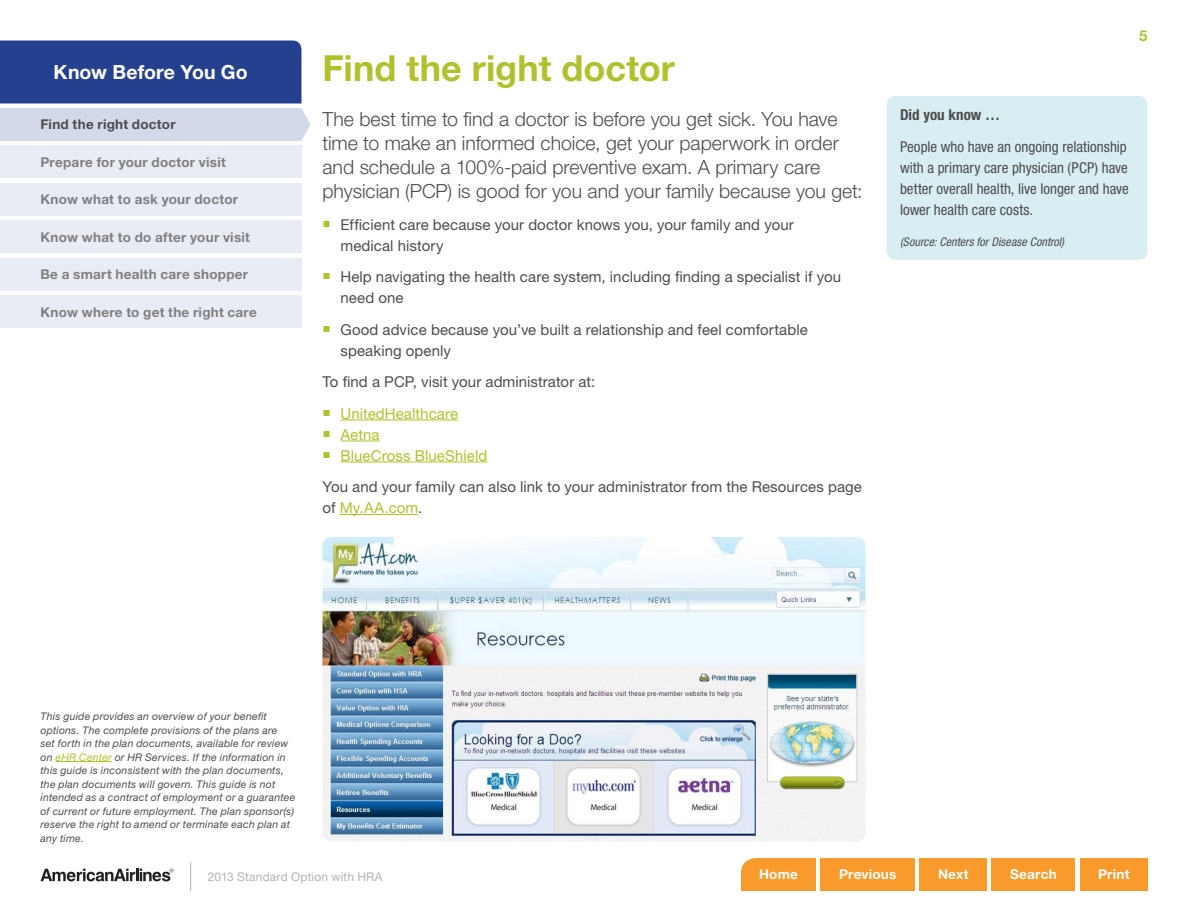
<style>
.page{position:relative;width:1188px;height:918px;background:#fff}
.page>*{position:absolute;margin:0;border:0;box-sizing:border-box;transform-origin:0 0}
.t1{font:700 36px "Helvetica Neue LT Std";letter-spacing:.005em;color:#b1c02d}
.t2{font:300 19.5px/24px "Helvetica Neue LT Std";color:#4d4d4d}
.t3{font:700 19.5px "Helvetica Neue LT Std";letter-spacing:.005em;color:#fff}
.t4{font:15px/21px "Helvetica Neue LT Std";letter-spacing:.005em;color:#4d4d4d}
.t5{font:condensed 15px/21px "Helvetica Neue LT Std";color:#4d4d4d}
.t6{font:15px "Helvetica Neue LT Std";letter-spacing:.005em;color:#b1c02d}
.t7{font:700 condensed 15px "Helvetica Neue LT Std";letter-spacing:.005em;color:#4d4d4d}
.t8{font:700 15px "Helvetica Neue LT Std";color:#b1c02d}
.t9{font:700 13.5px "Helvetica Neue LT Std";letter-spacing:.02em;color:#808080}
.t10{font:700 13.5px "Helvetica Neue LT Std";letter-spacing:.02em;color:#fff}
.t11{font:700 13.5px "Helvetica Neue LT Std";letter-spacing:.02em;color:#4d4d4d}
.t12{font:italic condensed 12px "Helvetica Neue LT Std";letter-spacing:.005em;color:#4d4d4d}
.t13{font:12px "Helvetica Neue LT Std";letter-spacing:.015em;color:#b3b3b3}
.t14{font:italic 10.5px/13.5px "Helvetica Neue LT Std";letter-spacing:.02em;color:#4d4d4d}
.s1{font-family:"Carta Std";color:#b1c02d}
.s2{font-family:"Carta Std"}
.s3{color:#b1c02d}
.s4{color:#4d4d4d}
</style>
<div class="page">
<div style="left:920px;top:858px;width:67px;height:33px;background:#f99b2c"></div>
<div style="left:741px;top:858px;width:75px;height:33px;background:#f99b2c"></div>
<div style="left:820px;top:858px;width:95px;height:33px;background:#f99b2c"></div>
<div style="left:1080px;top:858px;width:68px;height:33px;background:#f99b2c"></div>
<div style="left:992px;top:858px;width:84px;height:33px;background:#f99b2c"></div>
<div style="left:0;top:183px;width:302px;height:33px;background:#e9ecf4"></div>
<div style="left:0;top:220px;width:302px;height:34px;background:#e9ecf4"></div>
<div style="left:0;top:258px;width:302px;height:33px;background:#e9ecf4"></div>
<div style="left:0;top:296px;width:302px;height:32px;background:#e9ecf4"></div>
<div style="left:0;top:146px;width:302px;height:32px;background:#e9ecf4"></div>
<svg style="left:0;top:40px;width:310px;height:101px;background:#6c7eb4"></svg>
<svg style="left:41px;top:869px;width:132px;height:12px"></svg>
<svg style="left:190px;top:862px;width:1px;height:29px"></svg>
<hr style="left:56px;top:761px;width:56px;height:1px;background:#b1c02d">
<hr style="left:340px;top:420px;width:118px;height:1px;background:#b1c02d">
<hr style="left:340px;top:441px;width:40px;height:1px;background:#b1c02d">
<hr style="left:340px;top:462px;width:147px;height:1px;background:#b1c02d">
<hr style="left:340px;top:514px;width:78px;height:1px;background:#b1c02d">
<div style="left:886px;top:96px;width:262px;height:164px;background:#d9eef3;border-radius:9px"></div>
<img style="left:322px;top:537px;width:544px;height:304px">
<h2 class="t3" style="left:54px;top:60px;width:196px">Know Before You Go</h2>
<p class="t11" style="left:40px;top:116px;width:137px">Find the right doctor</p>
<p class="t9" style="left:40px;top:154px;width:187px">Prepare for your doctor visit</p>
<p class="t9" style="left:40px;top:191px;width:199px">Know what to ask your doctor</p>
<p class="t9" style="left:40px;top:229px;width:211px">Know what to do after your visit</p>
<p class="t9" style="left:40px;top:266px;width:209px">Be a smart health care shopper</p>
<p class="t9" style="left:40px;top:304px;width:218px">Know where to get the right care</p>
<h1 class="t1" style="left:322px;top:46px;width:354px">Find the right doctor</h1>
<p class="t2" style="left:322px;top:107px;width:542px">The best time to find a doctor is before you get sick. You have time to make an informed choice, get your paperwork in order and schedule a 100%-paid preventive exam. A primary care physician (PCP) is good for you and your family because you get:</p>
<h3 class="t4" style="left:340px;top:213px;width:455px;text-indent:-18px"><span class="s1">■</span> Efficient care because your doctor knows you, your family and your medical history</h3>
<h3 class="t4" style="left:340px;top:266px;width:502px;text-indent:-18px"><span class="s1">■</span> Help navigating the health care system, including finding a specialist if you need one</h3>
<h3 class="t4" style="left:340px;top:318px;width:469px;text-indent:-18px"><span class="s1">■</span> Good advice because you’ve built a relationship and feel comfortable speaking openly</h3>
<h3 class="t4" style="left:322px;top:371px;width:274px">To find a PCP, visit your administrator at:</h3>
<h3 class="t6" style="left:322px;top:404px;width:137px"><span class="s2">■</span> UnitedHealthcare</h3>
<h3 class="t6" style="left:322px;top:425px;width:59px"><span class="s2">■</span> Aetna</h3>
<h3 class="t4" style="left:323px;top:439px;width:541px;line-height:31.5px"><span class="s1">■</span> <span class="s3">BlueCross BlueShield<br></span>You and your family can also link to your administrator from the Resources page</h3>
<h3 class="t6" style="left:323px;top:499px;width:101px"><span class="s4">of</span> My.AA.com<span class="s4">.</span></h3>
<h3 class="t8" style="left:1139px;top:26px;width:10px">5</h3>
<h3 class="t7" style="left:900px;top:106px;width:102px">Did you know …</h3>
<h3 class="t5" style="left:900px;top:136px;width:230px">People who have an ongoing relationship with a primary care physician (PCP) have better overall health, live longer and have lower health care costs.</h3>
<p class="t12" style="left:900px;top:235px;width:166px">(Source: Centers for Disease Control)</p>
<p class="t14" style="left:40px;top:709px;width:256px">This guide provides an overview of your benefit options. The complete provisions of the plans are<br>set forth in the plan documents, available for review on <span class="s3">eHR Center</span> or HR Services. If the information in this guide is inconsistent with the plan documents, the plan documents will govern. This guide is not intended as a contract of employment or a guarantee of current or future employment. The plan sponsor(s) reserve the right to amend or terminate each plan at any time.</p>
<p class="t13" style="left:208px;top:870px;width:176px">2013 Standard Option with HRA</p>
<p class="t10" style="left:759px;top:866px;width:40px">Home</p>
<p class="t10" style="left:839px;top:866px;width:59px">Previous</p>
<p class="t10" style="left:938px;top:866px;width:32px">Next</p>
<p class="t10" style="left:1010px;top:866px;width:48px">Search</p>
<p class="t10" style="left:1098px;top:866px;width:33px">Print</p>
</div>
